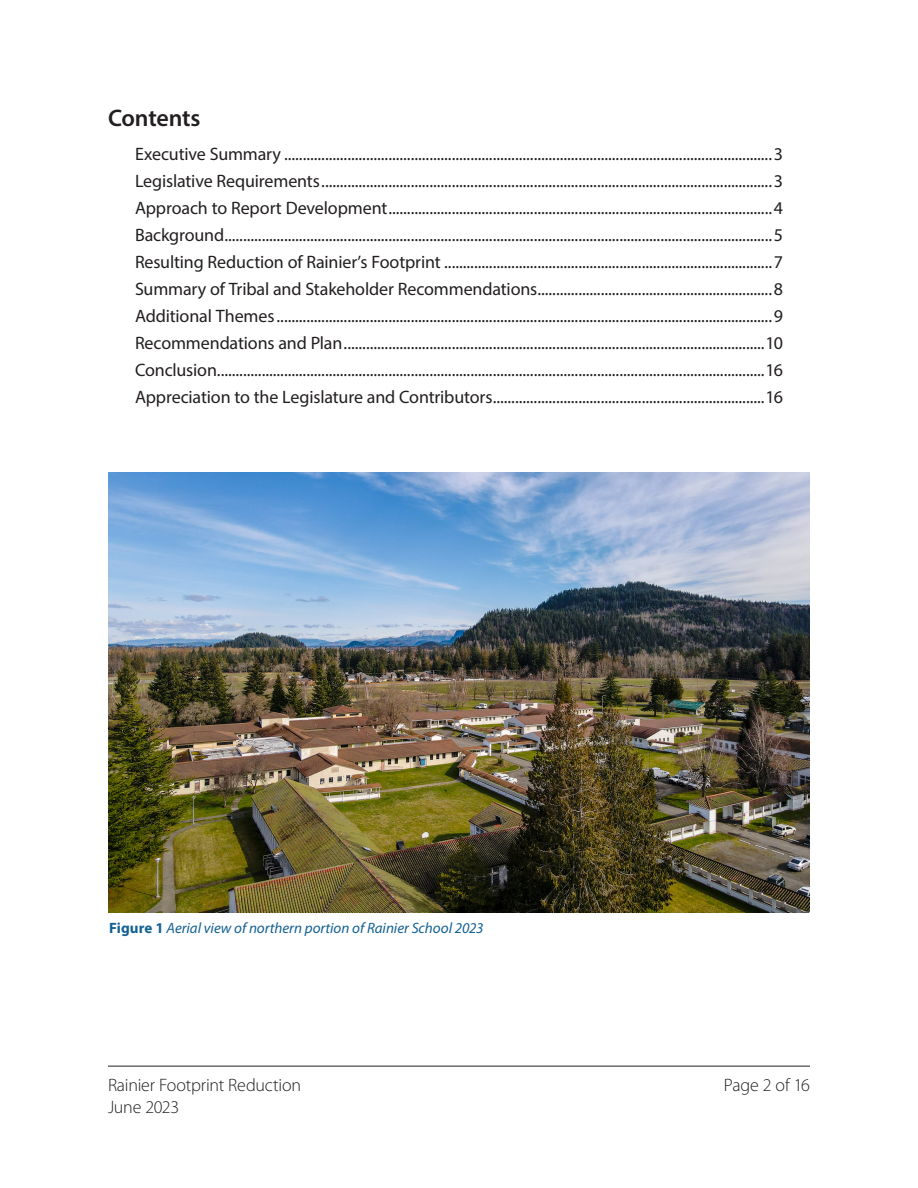
<style>
.page{position:relative;width:918px;height:1188px;background:#fff}
.page>*{position:absolute;margin:0;border:0;box-sizing:border-box;transform-origin:0 0}
.t1{font:600 24px "Myriad Pro";letter-spacing:-.015em;color:#231f20}
.t2{font:18px "Myriad Pro";letter-spacing:-.01em;color:#231f20}
.t3{font:300 18px "Myriad Pro";letter-spacing:-.01em;color:#231f20}
.t4{font:italic 15px "Myriad Pro";color:#146194}
.s1{font-weight:700;font-style:normal}
</style>
<div class="page">
<img style="left:108px;top:472px;width:702px;height:441px">
<hr style="left:108px;top:1066px;width:702px;height:1px;background:#231f20">
<p class="t1" style="left:108px;top:103px;width:94px">Contents</p>
<p class="t2" style="left:135px;top:143px;width:650px">Executive Summary ...................................................................................................................................3</p>
<p class="t2" style="left:135px;top:170px;width:650px">Legislative Requirements.........................................................................................................................3</p>
<p class="t2" style="left:135px;top:197px;width:650px">Approach to Report Development.......................................................................................................4</p>
<p class="t2" style="left:135px;top:224px;width:650px">Background...................................................................................................................................................5</p>
<p class="t2" style="left:135px;top:251px;width:650px">Resulting Reduction of Rainier’s Footprint ........................................................................................7</p>
<p class="t2" style="left:135px;top:278px;width:650px">Summary of Tribal and Stakeholder Recommendations...............................................................8</p>
<p class="t2" style="left:135px;top:305px;width:650px">Additional Themes.....................................................................................................................................9</p>
<p class="t2" style="left:135px;top:332px;width:649px">Recommendations and Plan.................................................................................................................10</p>
<p class="t2" style="left:135px;top:359px;width:649px">Conclusion...................................................................................................................................................16</p>
<p class="t2" style="left:135px;top:386px;width:649px">Appreciation to the Legislature and Contributors.........................................................................16</p>
<p class="t4" style="left:109px;top:920px;width:376px"><span class="s1">Figure 1</span> Aerial view of northern portion of Rainier School 2023</p>
<p class="t3" style="left:108px;top:1075px;width:195px">Rainier Footprint Reduction</p>
<p class="t3" style="left:108px;top:1097px;width:73px">June 2023</p>
<p class="t3" style="left:724px;top:1075px;width:88px">Page 2 of 16</p>
</div>
